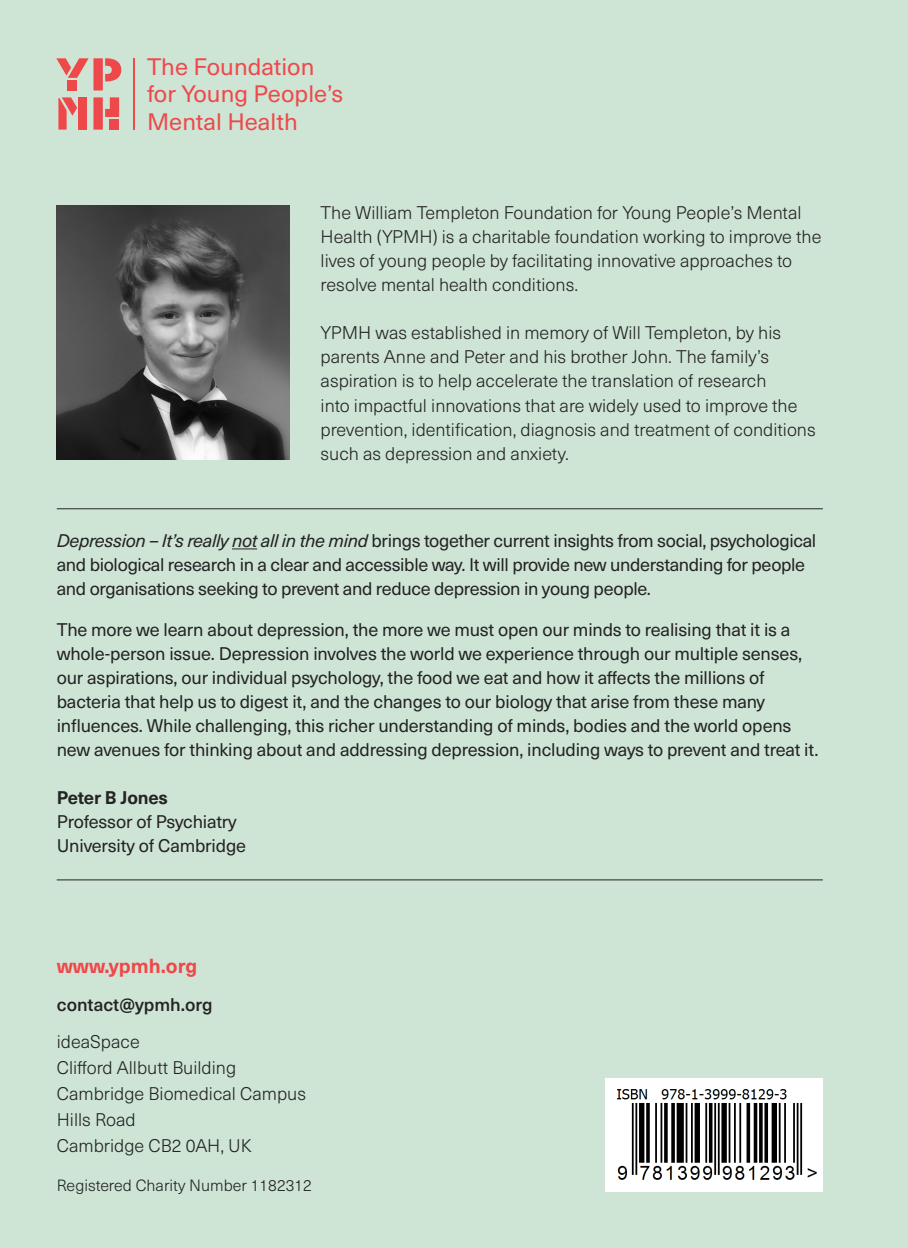
<style>
.page{position:relative;width:908px;height:1248px;background:#fff}
.page>*{position:absolute;margin:0;border:0;box-sizing:border-box;transform-origin:0 0}
.t1{font:23.4px/27.2px "Neue Haas Unica W1 G";color:#ef484a}
.t2{font:700 20px "Neue Haas Unica W1 G";color:#ef484a}
.t3{font:18px/24px "Neue Haas Unica W1 G";letter-spacing:-.01em;color:#232323}
.t4{font:300 18px/24px "Neue Haas Unica W1 G";color:#232323}
.t5{font:500 18px "Neue Haas Unica W1 G";color:#232323}
.t6{font:300 16px "Neue Haas Unica W1 G";color:#232323}
.s1{font-style:italic}
.s2{font-weight:700}
</style>
<div class="page">
<div style="left:0;top:0;width:907px;height:1247px;background:#cee4d5"></div>
<svg style="left:93px;top:97px;width:26px;height:33px"></svg>
<div style="left:78px;top:97px;width:8px;height:33px;background:#ef484a"></div>
<svg style="left:56px;top:58px;width:65px;height:32px"></svg>
<svg style="left:58px;top:97px;width:19px;height:33px"></svg>
<div style="left:110px;top:119px;width:9px;height:11px;background:#ef484a"></div>
<hr style="left:133px;top:58px;width:2px;height:72px;background:#ef484a">
<img style="left:57px;top:206px;width:232px;height:253px">
<div style="left:605px;top:1077px;width:217px;height:114px;background:#fff"></div>
<img style="left:616px;top:1089px;width:201px;height:91px">
<svg style="left:232px;top:548px;width:25px;height:1px"></svg>
<hr style="left:57px;top:508px;width:765px;height:1px;background:#232323">
<hr style="left:57px;top:879px;width:765px;height:1px;background:#232323">
<p class="t1" style="left:147px;top:52px;width:197px">The Foundation for Young People’s<br>Mental Health</p>
<p class="t4" style="left:320px;top:200px;width:502px">The William Templeton Foundation for Young People’s Mental Health (YPMH) is a charitable foundation working to improve the lives of young people by facilitating innovative approaches to resolve mental health conditions.</p>
<p class="t4" style="left:320px;top:320px;width:496px">YPMH was established in memory of Will Templeton, by his parents Anne and Peter and his brother John. The family’s aspiration is to help accelerate the translation of research<br>into impactful innovations that are widely used to improve the prevention, identification, diagnosis and treatment of conditions such as depression and anxiety.</p>
<p class="t3" style="left:57px;top:527px;width:760px"><span class="s1">Depression – It’s really not all in the mind</span> brings together current insights from social, psychological and biological research in a clear and accessible way. It will provide new understanding for people and organisations seeking to prevent and reduce depression in young people.</p>
<p class="t3" style="left:57px;top:616px;width:762px">The more we learn about depression, the more we must open our minds to realising that it is a whole-person issue. Depression involves the world we experience through our multiple senses, our aspirations, our individual psychology, the food we eat and how it affects the millions of bacteria that help us to digest it, and the changes to our biology that arise from these many influences. While challenging, this richer understanding of minds, bodies and the world opens new avenues for thinking about and addressing depression, including ways to prevent and treat it.</p>
<p class="t3" style="left:57px;top:784px;width:181px"><span class="s2">Peter B Jones<br></span>Professor of Psychiatry</p>
<p class="t3" style="left:57px;top:832px;width:191px">University of Cambridge</p>
<p class="t2" style="left:57px;top:951px;width:142px">www.ypmh.org</p>
<p class="t5" style="left:57px;top:990px;width:157px">contact@ypmh.org</p>
<p class="t4" style="left:57px;top:1028px;width:84px">ideaSpace</p>
<p class="t4" style="left:57px;top:1054px;width:181px">Clifford Allbutt Building</p>
<p class="t4" style="left:57px;top:1080px;width:251px">Cambridge Biomedical Campus</p>
<p class="t4" style="left:57px;top:1106px;width:80px">Hills Road</p>
<p class="t4" style="left:57px;top:1132px;width:196px">Cambridge CB2 0AH, UK</p>
<p class="t6" style="left:57px;top:1173px;width:256px">Registered Charity Number 1182312</p>
</div>
